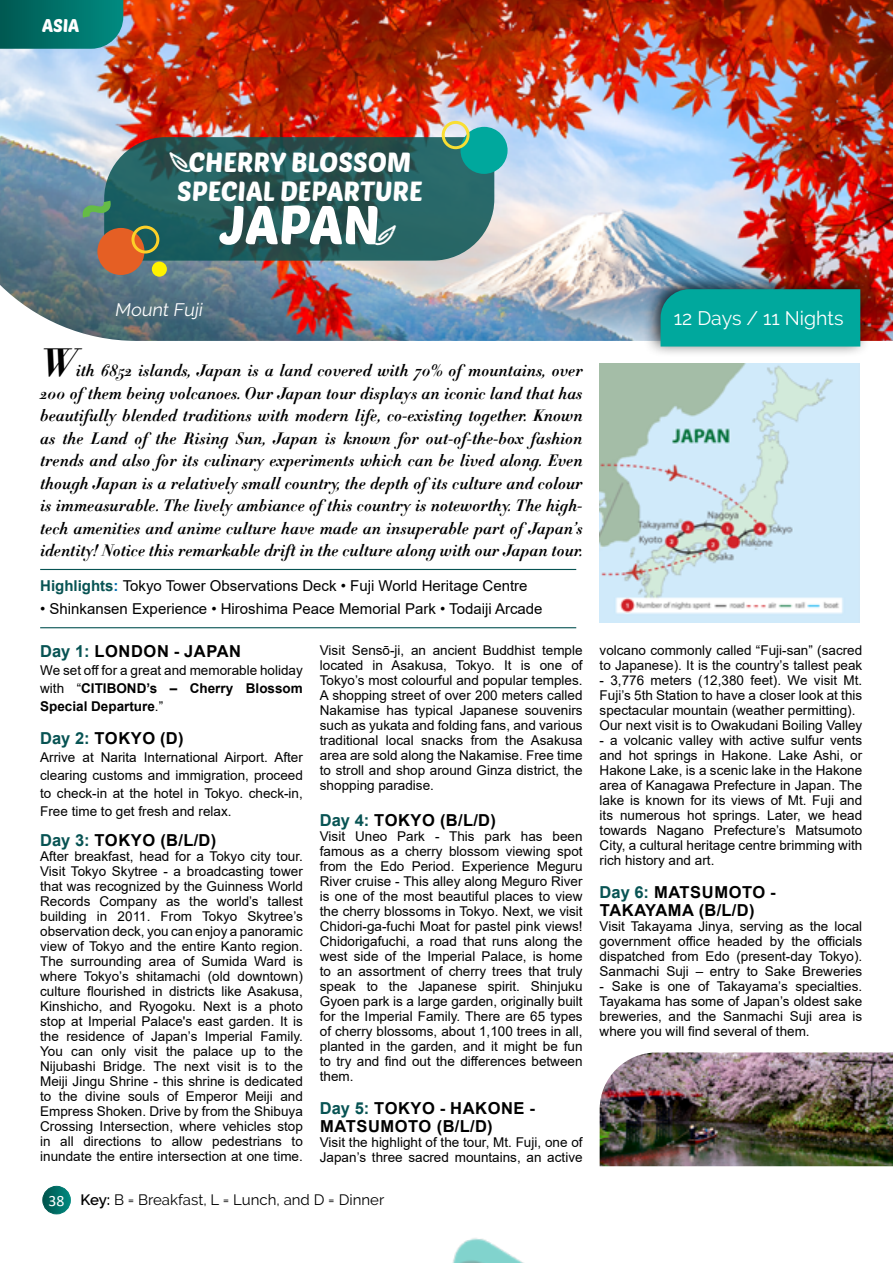
<style>
.page{position:relative;width:893px;height:1263px;background:#fff}
.page>*{position:absolute;margin:0;border:0;box-sizing:border-box;transform-origin:0 0}
.t1{font:54px "Poetsen One";letter-spacing:-.005em;color:#fff}
.t2{font:39px "Didot HTF B06 Bold Ital";color:#000}
.t3{font:27px/28.5px "Poetsen One";color:#fff;text-align:center}
.t4{font:21px "Gulti Brush";color:#fff}
.t5{font:19.5px "Raleway";color:#fff}
.t6{font:italic 18px "Raleway";color:#fff}
.t7{font:18px "Poetsen One";color:#fff}
.t8{font:16.5px/22.5px "Didot HTF B06 Bold Ital";color:#000;text-align:justify}
.t9{font:700 16.5px/18px "Arial";letter-spacing:.035em;color:#000}
.t10{font:15px "Arial";color:#000}
.t11{font:15px "Raleway";color:#000}
.t12{font:13.5px/15px "Arial";color:#000;text-align:justify}
.s1{font-weight:700;color:#075353}
.s2{font-weight:700;color:#006eb2}
.s3{color:#075353}
.s4{font-weight:700}
.s5{font-family:"Calibri";font-size:15.75px;color:#fff}
.s6{font-weight:600}
</style>
<div class="page">
<svg style="left:43px;top:1186px;width:27px;height:28px"></svg>
<div style="left:43px;top:1186px;width:28px;height:28px;border:1px solid #fff;border-radius:50%"></div>
<img style="left:452px;top:1238px;width:72px;height:25px">
<img style="left:0;top:0;width:893px;height:341px">
<svg style="left:104px;top:137px;width:390px;height:124px;background:#2d5f5e"></svg>
<div style="left:643px;top:272px;width:228px;height:85px;background:#000;opacity:.75"></div>
<div style="left:661px;top:289px;width:199px;height:57px;background:#00a89d"></div>
<hr style="left:40px;top:627px;width:536px;height:1px;background:#075353">
<hr style="left:40px;top:569px;width:536px;height:1px;background:#075353">
<img style="left:600px;top:363px;width:259px;height:260px">
<div style="left:97px;top:228px;width:47px;height:47px;background:#e55f24;border-radius:50%"></div>
<div style="left:131px;top:226px;width:28px;height:27px;border:3px solid #fdd028;border-radius:50%"></div>
<div style="left:152px;top:262px;width:15px;height:15px;background:#fff200;border-radius:50%"></div>
<div style="left:460px;top:127px;width:48px;height:47px;background:#00a89d;border-radius:50%"></div>
<div style="left:442px;top:121px;width:28px;height:28px;border:3px solid #f9de33;border-radius:50%"></div>
<svg style="left:0;top:0;width:123px;height:49px;background:#07726a"></svg>
<img style="left:600px;top:1052px;width:293px;height:114px">
<svg style="left:81px;top:201px;width:32px;height:17px"></svg>
<svg style="left:170px;top:152px;width:20px;height:20px"></svg>
<h3 class="t7" style="left:42px;top:14px;width:39px">ASIA</h3>
<h3 class="t3" style="left:177px;top:147px;width:247px">CHERRY BLOSSOM<br>SPECIAL DEPARTURE</h3>
<h1 class="t1" style="left:220px;top:190px;width:162px">JAPAN</h1>
<h3 class="t4" style="left:375px;top:227px;width:24px">A_10</h3>
<h3 class="t6" style="left:115px;top:299px;width:92px">Mount Fuji</h3>
<h2 class="t2" style="left:40px;top:338px;width:37px">W</h2>
<p class="t8" style="left:40px;top:360px;width:544px;text-indent:36px">ith 6852 islands, Japan is a land covered with 70% of mountains, over 200 of them being volcanoes. Our Japan tour displays an iconic land that has beautifully blended traditions with modern life, co-existing together. Known as the Land of the Rising Sun, Japan is known for out-of-the-box fashion trends and also for its culinary experiments which can be lived along. Even though Japan is a relatively small country, the depth of its culture and colour is immeasurable. The lively ambiance of this country is noteworthy. The high&shy;tech amenities and anime culture have made an insuperable part of Japan’s identity! Notice this remarkable drift in the culture along with our Japan tour.</p>
<p class="t10" style="left:40px;top:576px;width:489px"><span class="s1">Highlights</span><span class="s2">:</span> Tokyo Tower Observations Deck • Fuji World Heritage Centre</p>
<p class="t10" style="left:40px;top:598px;width:504px">• Shinkansen Experience • Hiroshima Peace Memorial Park • Todaiji Arcade</p>
<p class="t9" style="left:40px;top:642px;width:203px"><span class="s3">Day 1:</span> LONDON - JAPAN</p>
<p class="t12" style="left:40px;top:661px;width:264px;line-height:18px">We set off for a great and memorable holiday with “<span class="s4">CITIBOND’s – Cherry Blossom Special Departure</span>.”</p>
<p class="t9" style="left:40px;top:729px;width:145px"><span class="s3">Day 2:</span> TOKYO (D)</p>
<p class="t12" style="left:40px;top:748px;width:264px;line-height:18px">Arrive at Narita International Airport. After clearing customs and immigration, proceed to check-in at the hotel in Tokyo. check-in, Free time to get fresh and relax.</p>
<p class="t9" style="left:40px;top:831px;width:178px"><span class="s3">Day 3:</span> TOKYO (B/L/D)</p>
<p class="t12" style="left:40px;top:849px;width:264px">After breakfast, head for a Tokyo city tour.<br>Visit Tokyo Skytree - a broadcasting tower that was recognized by the Guinness World Records Company as the world’s tallest building in 2011. From Tokyo Skytree’s observation deck, you can enjoy a panoramic view of Tokyo and the entire Kanto region.<br>The surrounding area of Sumida Ward is where Tokyo’s shitamachi (old downtown) culture flourished in districts like Asakusa, Kinshicho, and Ryogoku. Next is a photo stop at Imperial Palace's east garden. It is the residence of Japan’s Imperial Family.<br>You can only visit the palace up to the Nijubashi Bridge. The next visit is to the Meiji Jingu Shrine - this shrine is dedicated to the divine souls of Emperor Meiji and Empress Shoken. Drive by from the Shibuya Crossing Intersection, where vehicles stop in all directions to allow pedestrians to inundate the entire intersection at one time.</p>
<p class="t12" style="left:320px;top:642px;width:264px">Visit Sensō-ji, an ancient Buddhist temple located in Asakusa, Tokyo. It is one of Tokyo’s most colourful and popular temples.<br>A shopping street of over 200 meters called Nakamise has typical Japanese souvenirs such as yukata and folding fans, and various traditional local snacks from the Asakusa area are sold along the Nakamise. Free time to stroll and shop around Ginza district, the shopping paradise.</p>
<p class="t9" style="left:320px;top:811px;width:178px"><span class="s3">Day 4:</span> TOKYO (B/L/D)</p>
<p class="t12" style="left:320px;top:828px;width:264px">Visit Uneo Park - This park has been famous as a cherry blossom viewing spot from the Edo Period. Experience Meguru River cruise - This alley along Meguro River is one of the most beautiful places to view the cherry blossoms in Tokyo. Next, we visit Chidori-ga-fuchi Moat for pastel pink views!<br>Chidorigafuchi, a road that runs along the west side of the Imperial Palace, is home to an assortment of cherry trees that truly speak to the Japanese spirit. Shinjuku Gyoen park is a large garden, originally built for the Imperial Family. There are 65 types of cherry blossoms, about 1,100 trees in all, planted in the garden, and it might be fun to try and find out the differences between them.</p>
<p class="t9" style="left:320px;top:1099px;width:217px"><span class="s3">Day 5:</span> TOKYO - HAKONE -<br>MATSUMOTO (B/L/D)</p>
<p class="t12" style="left:320px;top:1134px;width:264px">Visit the highlight of the tour, Mt. Fuji, one of<br>Japan’s three sacred mountains, an active</p>
<p class="t11" style="left:49px;top:1191px;width:337px"><span class="s5">38</span> <span class="s6">Key:</span> B = Breakfast, L = Lunch, and D = Dinner</p>
<h3 class="t5" style="left:674px;top:307px;width:171px">12 Days / 11 Nights</h3>
<p class="t12" style="left:600px;top:642px;width:264px">volcano commonly called “Fuji-san” (sacred to Japanese). It is the country’s tallest peak</p>
<p class="t12" style="left:600px;top:672px;width:264px;text-align:left">- 3,776 meters (12,380 feet). We visit Mt.<br>Fuji’s 5th Station to have a closer look at this spectacular mountain (weather permitting).<br>Our next visit is to Owakudani Boiling Valley</p>
<p class="t12" style="left:600px;top:732px;width:264px">- a volcanic valley with active sulfur vents and hot springs in Hakone. Lake Ashi, or Hakone Lake, is a scenic lake in the Hakone area of Kanagawa Prefecture in Japan. The lake is known for its views of Mt. Fuji and its numerous hot springs. Later, we head towards Nagano Prefecture’s Matsumoto City, a cultural heritage centre brimming with rich history and art.</p>
<p class="t9" style="left:600px;top:883px;width:178px"><span class="s3">Day 6:</span> MATSUMOTO -<br>TAKAYAMA (B/L/D)</p>
<p class="t12" style="left:600px;top:918px;width:264px">Visit Takayama Jinya, serving as the local government office headed by the officials dispatched from Edo (present-day Tokyo).<br>Sanmachi Suji – entry to Sake Breweries</p>
<p class="t12" style="left:600px;top:978px;width:264px">- Sake is one of Takayama’s specialties.<br>Tayakama has some of Japan’s oldest sake breweries, and the Sanmachi Suji area is where you will find several of them.</p>
</div>
